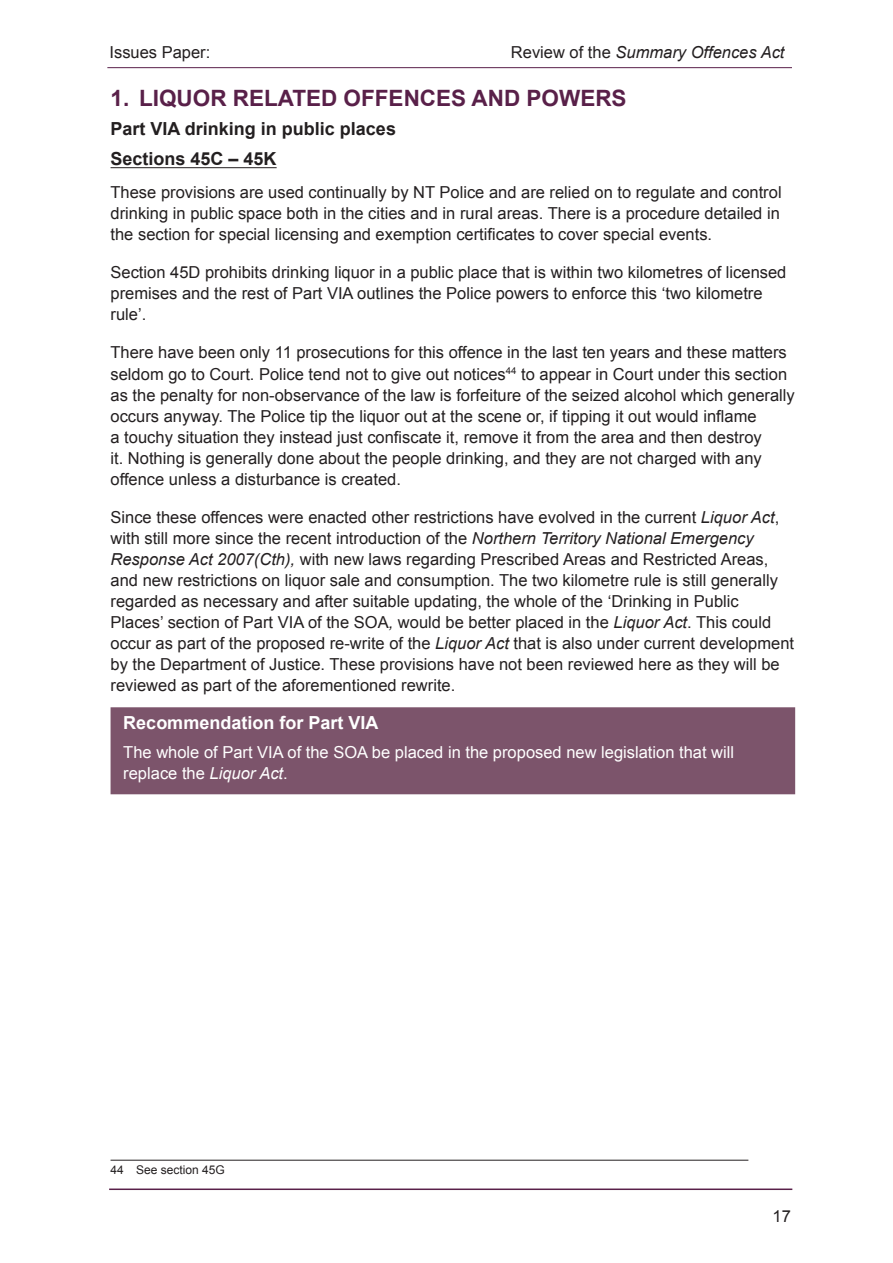
<style>
.page{position:relative;width:893px;height:1263px;background:#fff}
.page>*{position:absolute;margin:0;border:0;box-sizing:border-box;transform-origin:0 0}
.Head_1_page_break{font:700 22.5px "Arial";color:#592049}
.Head_2_no_number{font:700 18px "Arial";color:#231f20}
.Head_2_no_number-2{font:700 18px "Arial";color:#fff}
.Head_2_no_number_und{font:700 18px "Arial";color:#231f20}
.Body{font:16.5px/21px "Arial";color:#231f20}
.Body-2{font:16.5px/21px "Arial";color:#fff}
.t1{font:italic 16.5px "Arial";color:#231f20}
.Footnote_Text{font:12px "Arial";color:#231f20}
.s1{font-style:normal}
.s2{font-style:italic}
</style>
<div class="page">
<hr style="left:107px;top:67px;width:685px;height:1px;background:#592049">
<hr style="left:109px;top:1188px;width:683px;height:2px;background:#592049">
<hr style="left:111px;top:167px;width:166px;height:1px;background:#231f20">
<div style="left:111px;top:707px;width:684px;height:87px;background:#7c546b"></div>
<hr style="left:111px;top:1160px;width:637px;height:1px;background:#231f20">
<p class="Body" style="left:109px;top:42px;width:102px">Issues Paper:</p>
<p class="t1" style="left:511px;top:43px;width:275px"><span class="s1">Review of the</span> Summary Offences Act</p>
<p class="Head_1_page_break" style="left:111px;top:85px;width:517px">1. LIQUOR RELATED OFFENCES AND POWERS</p>
<p class="Head_2_no_number" style="left:111px;top:119px;width:287px">Part VIA drinking in public places</p>
<p class="Head_2_no_number_und" style="left:111px;top:148px;width:168px">Sections 45C – 45K</p>
<p class="Body" style="left:111px;top:182px;width:673px;text-align:justify">These provisions are used continually by NT Police and are relied on to regulate and control drinking in public space both in the cities and in rural areas. There is a procedure detailed in the section for special licensing and exemption certificates to cover special events.</p>
<p class="Body" style="left:111px;top:262px;width:677px">Section 45D prohibits drinking liquor in a public place that is within two kilometres of licensed premises and the rest of Part VIA outlines the Police powers to enforce this ‘two kilometre rule’.</p>
<p class="Body" style="left:111px;top:342px;width:686px">There have been only 11 prosecutions for this offence in the last ten years and these matters seldom go to Court. Police tend not to give out notices<sup>44</sup> to appear in Court under this section as the penalty for non-observance of the law is forfeiture of the seized alcohol which generally occurs anyway. The Police tip the liquor out at the scene or, if tipping it out would inflame<br>a touchy situation they instead just confiscate it, remove it from the area and then destroy<br>it. Nothing is generally done about the people drinking, and they are not charged with any offence unless a disturbance is created.</p>
<p class="Body" style="left:111px;top:506px;width:685px">Since these offences were enacted other restrictions have evolved in the current <span class="s2">Liquor Act</span>, with still more since the recent introduction of the <span class="s2">Northern Territory National Emergency Response Act 2007(Cth),</span> with new laws regarding Prescribed Areas and Restricted Areas, and new restrictions on liquor sale and consumption. The two kilometre rule is still generally regarded as necessary and after suitable updating, the whole of the ‘Drinking in Public Places’ section of Part VIA of the SOA<span class="s2">,</span> would be better placed in the <span class="s2">Liquor Act</span>. This could occur as part of the proposed re-write of the <span class="s2">Liquor Act</span> that is also under current development by the Department of Justice. These provisions have not been reviewed here as they will be reviewed as part of the aforementioned rewrite.</p>
<p class="Head_2_no_number-2" style="left:123px;top:712px;width:257px">Recommendation for Part VIA</p>
<p class="Body-2" style="left:123px;top:742px;width:612px">The whole of Part VIA of the SOA be placed in the proposed new legislation that will replace the <span class="s2">Liquor Act</span>.</p>
<p class="Footnote_Text" style="left:111px;top:1163px;width:116px">44 See section 45G</p>
<p class="Body" style="left:773px;top:1205px;width:20px">17</p>
</div>
